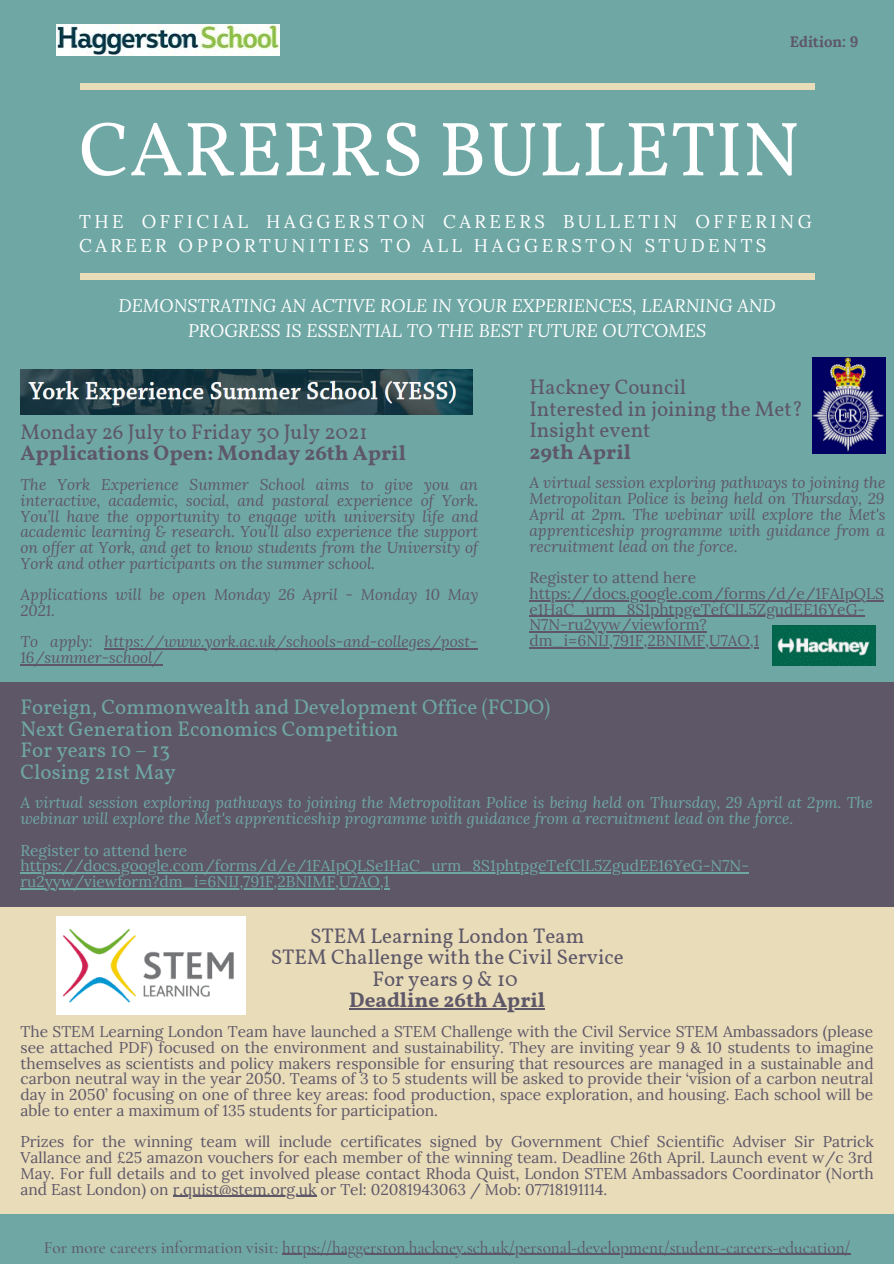
<style>
.page{position:relative;width:894px;height:1264px;background:#fff}
.page>*{position:absolute;margin:0;border:0;box-sizing:border-box;transform-origin:0 0}
.t1{font:76.8px "Vollkorn";color:#fff}
.t2{font:21px "Vollkorn";color:#5e5768}
.t3{font:21px "Vollkorn";color:#6fa7a4}
.t4{font:700 21px "Vollkorn";color:#5e5768}
.t5{font:18.3px/23.7px "Lora";letter-spacing:.19em;color:#fff}
.t6{font:italic 18px/24.8px "Lora";color:#fff;text-align:center}
.t7{font:500 17.25px "Cormorant Garamond";color:#5e5768}
.t8{font:15.45px/15.8px "Lora";color:#5e5768;text-align:justify}
.t9{font:italic 15.45px/15.8px "Lora";color:#5e5768;text-align:justify}
.t10{font:italic 15.45px/15.8px "Lora";color:#6fa7a4}
.t11{font:15.45px/15.8px "Lora";color:#6fa7a4}
.t12{font:700 15px "Lora";color:#5e5768}
</style>
<div class="page">
<div style="left:0;top:0;width:893px;height:1263px;background:#6fa7a4"></div>
<div style="left:80px;top:83px;width:734px;height:6px;background:#e8dcb9"></div>
<div style="left:80px;top:273px;width:734px;height:7px;background:#e8dcb9"></div>
<img style="left:56px;top:25px;width:223px;height:30px">
<div style="left:0;top:906px;width:893px;height:308px;background:#e8dcb9"></div>
<div style="left:0;top:682px;width:893px;height:224px;background:#5e5768"></div>
<hr style="left:529px;top:600px;width:355px;height:1px;background:#5e5768">
<hr style="left:529px;top:615px;width:335px;height:2px;background:#5e5768">
<hr style="left:529px;top:631px;width:177px;height:1px;background:#5e5768">
<hr style="left:529px;top:647px;width:230px;height:1px;background:#5e5768">
<hr style="left:20px;top:872px;width:728px;height:1px;background:#6fa7a4">
<hr style="left:20px;top:888px;width:369px;height:1px;background:#6fa7a4">
<hr style="left:349px;top:1008px;width:196px;height:1px;background:#5e5768">
<hr style="left:173px;top:1195px;width:143px;height:1px;background:#5e5768">
<img style="left:20px;top:370px;width:452px;height:45px">
<img style="left:772px;top:625px;width:103px;height:40px">
<img style="left:812px;top:357px;width:73px;height:96px">
<hr style="left:104px;top:648px;width:373px;height:1px;background:#5e5768">
<hr style="left:20px;top:664px;width:142px;height:1px;background:#5e5768">
<img style="left:56px;top:916px;width:189px;height:98px">
<hr style="left:282px;top:1253px;width:568px;height:1px;background:#5e5768">
<p class="t12" style="left:789px;top:31px;width:70px">Edition: 9</p>
<p class="t1" style="left:79px;top:102px;width:722px">CAREERS BULLETIN</p>
<p class="t5" style="left:79px;top:209px;width:733px">THE OFFICIAL HAGGERSTON CAREERS BULLETIN OFFERING<br>CAREER OPPORTUNITIES TO ALL HAGGERSTON STUDENTS</p>
<p class="t6" style="left:118px;top:293px;width:658px">DEMONSTRATING AN ACTIVE ROLE IN YOUR EXPERIENCES, LEARNING AND<br>PROGRESS IS ESSENTIAL TO THE BEST FUTURE OUTCOMES</p>
<p class="t2" style="left:20px;top:419px;width:348px">Monday 26 July to Friday 30 July 2021</p>
<p class="t4" style="left:20px;top:440px;width:387px">Applications Open: Monday 26th April</p>
<p class="t9" style="left:20px;top:476px;width:459px">The York Experience Summer School aims to give you an interactive, academic, social, and pastoral experience of York.<br>You’ll have the opportunity to engage with university life and academic learning &amp; research. You’ll also experience the support on offer at York, and get to know students from the University of York and other participants on the summer school.</p>
<p class="t9" style="left:20px;top:586px;width:459px">Applications will be open Monday 26 April - Monday 10 May<br>2021.</p>
<p class="t9" style="left:20px;top:633px;width:458px">To apply: https://www.york.ac.uk/schools-and-colleges/post-<br>16/summer-school/</p>
<p class="t2" style="left:529px;top:374px;width:158px">Hackney Council</p>
<p class="t2" style="left:529px;top:396px;width:275px">Interested in joining the Met?</p>
<p class="t2" style="left:529px;top:417px;width:123px">Insight event</p>
<p class="t4" style="left:529px;top:438px;width:103px">29th April</p>
<p class="t9" style="left:529px;top:474px;width:357px">A virtual session exploring pathways to joining the Metropolitan Police is being held on Thursday, 29<br>April at 2pm. The webinar will explore the Met's apprenticeship programme with guidance from a recruitment lead on the force.</p>
<p class="t8" style="left:529px;top:569px;width:356px;text-align:left">Register to attend here https://docs.google.com/forms/d/e/1FAIpQLS e1HaC_urm_8S1phtpgeTefClL5ZgudEE16YeG-N7N-ru2yyw/viewform? dm_i=6NIJ,791F,2BNIMF,U7AO,1</p>
<p class="t3" style="left:20px;top:694px;width:531px">Foreign, Commonwealth and Development Office (FCDO)</p>
<p class="t3" style="left:20px;top:715px;width:379px">Next Generation Economics Competition</p>
<p class="t3" style="left:20px;top:737px;width:151px">For years 10 – 13</p>
<p class="t3" style="left:20px;top:758px;width:157px">Closing 21st May</p>
<p class="t10" style="left:20px;top:794px;width:853px">A virtual session exploring pathways to joining the Metropolitan Police is being held on Thursday, 29 April at 2pm. The webinar will explore the Met's apprenticeship programme with guidance from a recruitment lead on the force.</p>
<p class="t11" style="left:20px;top:842px;width:729px">Register to attend here https://docs.google.com/forms/d/e/1FAIpQLSe1HaC_urm_8S1phtpgeTefClL5ZgudEE16YeG-N7N&shy;ru2yyw/viewform?dm_i=6NIJ,791F,2BNIMF,U7AO,1</p>
<p class="t2" style="left:310px;top:923px;width:276px">STEM Learning London Team</p>
<p class="t2" style="left:270px;top:944px;width:354px">STEM Challenge with the Civil Service</p>
<p class="t2" style="left:372px;top:965px;width:147px">For years 9 &amp; 10</p>
<p class="t4" style="left:349px;top:987px;width:197px">Deadline 26th April</p>
<p class="t8" style="left:20px;top:1023px;width:854px">The STEM Learning London Team have launched a STEM Challenge with the Civil Service STEM Ambassadors (please see attached PDF) focused on the environment and sustainability. They are inviting year 9 &amp; 10 students to imagine themselves as scientists and policy makers responsible for ensuring that resources are managed in a sustainable and carbon neutral way in the year 2050. Teams of 3 to 5 students will be asked to provide their ‘vision of a carbon neutral day in 2050’ focusing on one of three key areas: food production, space exploration, and housing. Each school will be able to enter a maximum of 135 students for participation.</p>
<p class="t8" style="left:20px;top:1133px;width:854px">Prizes for the winning team will include certificates signed by Government Chief Scientific Adviser Sir Patrick Vallance and £25 amazon vouchers for each member of the winning team. Deadline 26th April. Launch event w/c 3rd May. For full details and to get involved please contact Rhoda Quist, London STEM Ambassadors Coordinator (North and East London) on r.quist@stem.org.uk or Tel: 02081943063 / Mob: 07718191114.</p>
<p class="t7" style="left:44px;top:1236px;width:808px">For more careers information visit: https://haggerston.hackney.sch.uk/personal-development/student-careers-education/</p>
</div>
